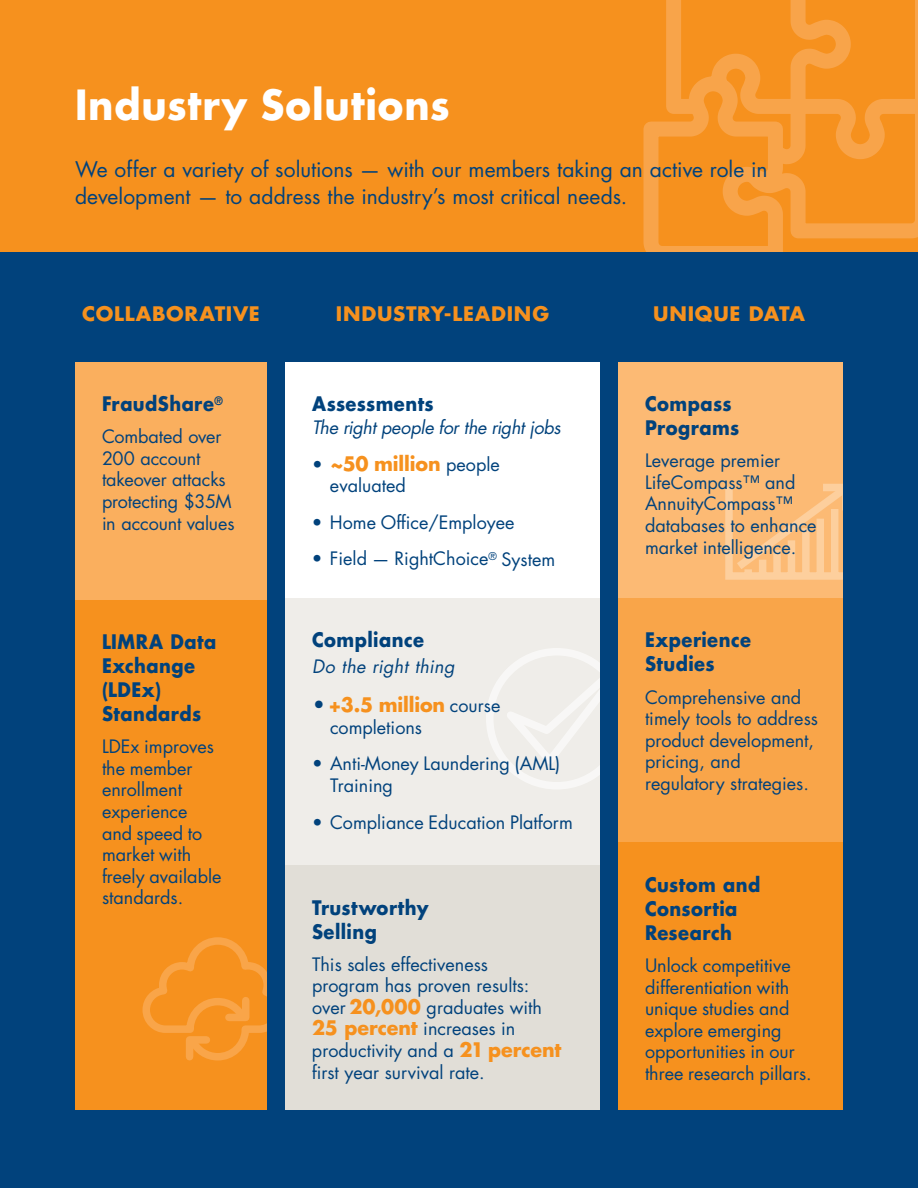
<style>
.page{position:relative;width:918px;height:1188px;background:#f6911e}
.page>*{position:absolute;margin:0;border:0;box-sizing:border-box;transform-origin:0 0}
.t1{font:700 40.5px "Futura Std";letter-spacing:.025em;color:#fff;scale:.95 1}
.t2{font:21px/27px "Futura Std";color:#01427c}
.t3{font:700 19.5px/24px "Futura Std";letter-spacing:.025em;color:#01427c;scale:.92 1}
.t4{font:700 19.5px "Futura Std";letter-spacing:.03em;color:#f6911e}
.t5{font:700 19.5px "Futura Std";letter-spacing:-.01em;color:#f6911e}
.t6{font:18px/21.6px "Futura Std";color:#01427c}
.t7{font:italic 18px "Futura Std";letter-spacing:-.01em;color:#01427c}
.t8{font:italic 18px "Futura Std";letter-spacing:.02em;color:#01427c}
.s1{font-weight:400;font-size:18px;color:#01427c}
.s2{font-size:20.25px;color:#01427c}
.s3{font-weight:700;font-size:19.5px;color:#f6911e}
</style>
<div class="page">
<svg style="left:643px;top:0;width:275px;height:252px"></svg>
<div style="left:0;top:252px;width:918px;height:936px;background:#01427c"></div>
<div style="left:618px;top:362px;width:225px;height:246px;background:#fcba74"></div>
<svg style="left:725px;top:484px;width:118px;height:96px"></svg>
<div style="left:618px;top:598px;width:225px;height:247px;background:#f9a549"></div>
<div style="left:618px;top:843px;width:225px;height:267px;background:#f6911e"></div>
<div style="left:75px;top:362px;width:192px;height:330px;background:#faaf5e"></div>
<div style="left:75px;top:600px;width:192px;height:510px;background:#f6911e"></div>
<svg style="left:142px;top:937px;width:125px;height:124px"></svg>
<div style="left:285px;top:362px;width:315px;height:246px;background:#fff"></div>
<div style="left:285px;top:598px;width:315px;height:270px;background:#efede9"></div>
<svg style="left:486px;top:648px;width:114px;height:141px"></svg>
<div style="left:285px;top:866px;width:315px;height:244px;background:#e1ded7"></div>
<h1 class="t1" style="left:75px;top:78px;width:396px">Industry Solutions</h1>
<p class="t2" style="left:75px;top:156px;width:694px">We offer a variety of solutions — with our members taking an active role in development — to address the industry’s most critical needs.</p>
<p class="t4" style="left:82px;top:301px;width:179px">COLLABORATIVE</p>
<p class="t4" style="left:336px;top:301px;width:215px">INDUSTRY-LEADING</p>
<p class="t4" style="left:653px;top:301px;width:153px">UNIQUE DATA</p>
<p class="t3" style="left:102px;top:391px;width:133px">FraudShare<sup>®</sup></p>
<p class="t6" style="left:102px;top:426px;width:134px">Combated over<br>200 account takeover attacks protecting $35M in account values</p>
<p class="t3" style="left:102px;top:630px;width:126px">LIMRA Data<br>Exchange (LDEx)<br>Standards</p>
<p class="t6" style="left:102px;top:736px;width:121px">LDEx improves the member enrollment experience and speed to market with freely available standards.</p>
<p class="t3" style="left:312px;top:391px;width:134px">Assessments</p>
<p class="t7" style="left:312px;top:416px;width:250px">The right people for the right jobs</p>
<p class="t5" style="left:312px;top:450px;width:189px"><span class="s1">•</span> ~50 million <span class="s1">people</span></p>
<p class="t6" style="left:330px;top:475px;width:77px">evaluated</p>
<p class="t6" style="left:312px;top:512px;width:204px">• Home Office/Employee</p>
<p class="t6" style="left:312px;top:548px;width:245px">• Field — RightChoice<sup>®</sup> System</p>
<p class="t3" style="left:312px;top:628px;width:123px">Compliance</p>
<p class="t8" style="left:312px;top:655px;width:144px">Do the right thing</p>
<p class="t5" style="left:312px;top:692px;width:190px"><span class="s2">•</span>+3.5 million <span class="s1">course</span></p>
<p class="t6" style="left:330px;top:717px;width:94px">completions</p>
<p class="t6" style="left:330px;top:753px;width:232px;text-indent:-18px">• Anti-Money Laundering (AML)<br>Training</p>
<p class="t6" style="left:312px;top:811px;width:262px">• Compliance Education Platform</p>
<p class="t3" style="left:312px;top:895px;width:128px">Trustworthy<br>Selling</p>
<p class="t6" style="left:312px;top:953px;width:251px">This sales effectiveness<br>program has proven results: over <span class="s3">20,000</span> graduates with<br><span class="s3">25 percent</span> increases in productivity and a <span class="s3">21 percent </span>first year survival rate.</p>
<p class="t3" style="left:645px;top:391px;width:104px">Compass<br>Programs</p>
<p class="t6" style="left:645px;top:450px;width:173px">Leverage premier<br>LifeCompass™ and<br>AnnuityCompass™ databases to enhance market intelligence.</p>
<p class="t3" style="left:645px;top:628px;width:117px">Experience<br>Studies</p>
<p class="t6" style="left:645px;top:686px;width:175px">Comprehensive and timely tools to address product development, pricing, and regulatory strategies.</p>
<p class="t3" style="left:645px;top:872px;width:127px">Custom and<br>Consortia<br>Research</p>
<p class="t6" style="left:645px;top:955px;width:168px">Unlock competitive differentiation with unique studies and explore emerging opportunities in our three research pillars.</p>
</div>
